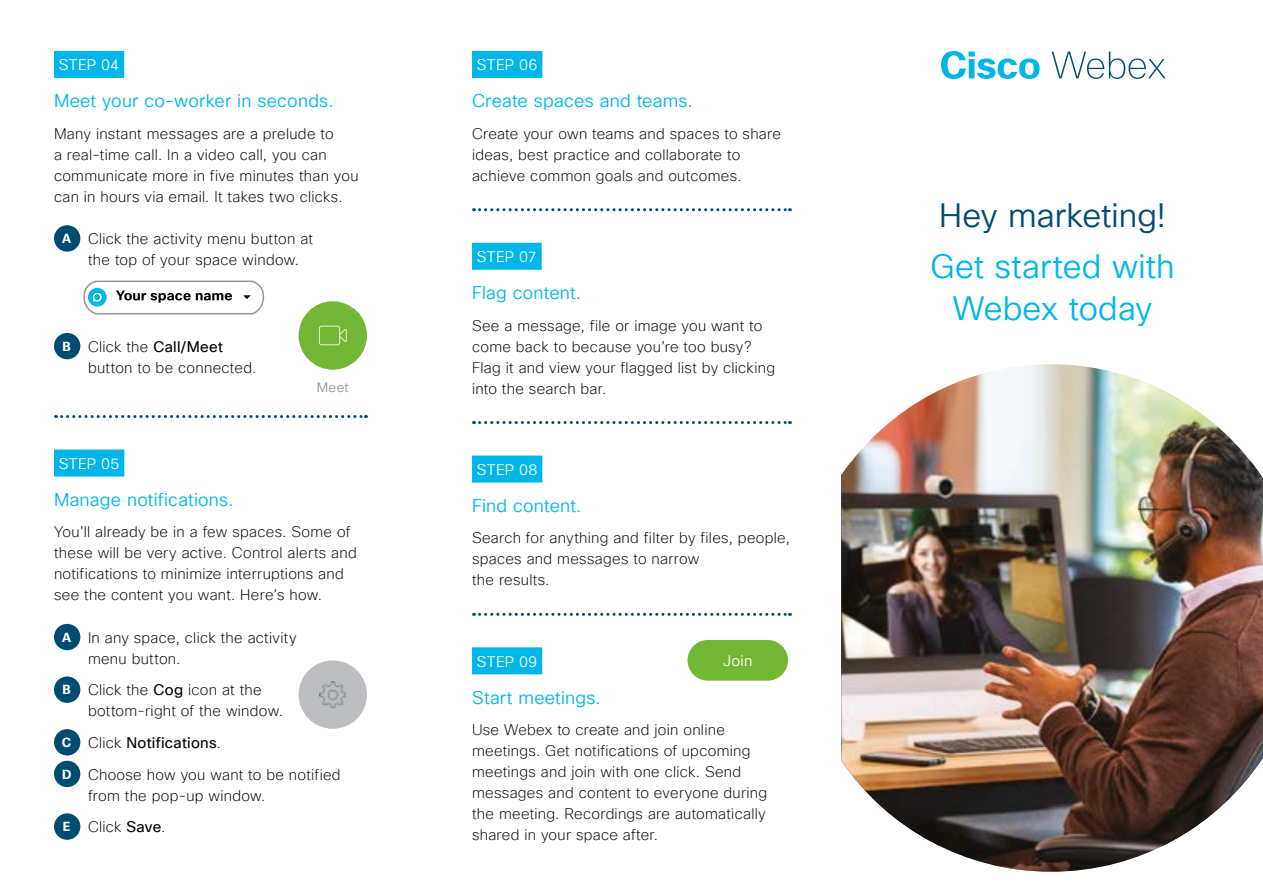
<style>
.page{position:relative;width:1263px;height:893px;background:#fff}
.page>*{position:absolute;margin:0;border:0;box-sizing:border-box;transform-origin:0 0}
.t1{font:33px/42px "Cisco Sans TT Light";letter-spacing:.005em;color:#00b6e8;text-align:center}
.t2{font:33px "Cisco Sans TT Light";letter-spacing:.005em;color:#004c70}
.t3{font:18px "Cisco Sans TT Light";letter-spacing:.01em;color:#00b6e8}
.t4{font:200 15px/21px "Cisco Sans TT";letter-spacing:.02em;color:#000}
.t5{font:15px "Cisco Sans TT Light";letter-spacing:.02em;color:#fff}
.t6{font:13.35px "Cisco Sans TT Light";color:#94969a}
.s1{font-weight:700;font-size:12.9px;color:#fff}
.s2{font-weight:400}
</style>
<div class="page">
<div style="left:472px;top:51px;width:70px;height:27px;background:#00b6e8"></div>
<svg style="left:473px;top:208px;width:317px;height:3px"></svg>
<div style="left:472px;top:243px;width:70px;height:27px;background:#00b6e8"></div>
<svg style="left:473px;top:421px;width:317px;height:3px"></svg>
<div style="left:472px;top:456px;width:70px;height:27px;background:#00b6e8"></div>
<svg style="left:473px;top:613px;width:317px;height:3px"></svg>
<div style="left:472px;top:647px;width:70px;height:27px;background:#00b6e8"></div>
<div style="left:687px;top:640px;width:101px;height:41px;background:#73b736;border-radius:20px"></div>
<img style="left:841px;top:364px;width:422px;height:508px">
<svg style="left:941px;top:51px;width:98px;height:28px"></svg>
<svg style="left:1052px;top:52px;width:113px;height:27px"></svg>
<div style="left:54px;top:51px;width:70px;height:27px;background:#00b6e8"></div>
<svg style="left:56px;top:415px;width:310px;height:3px"></svg>
<div style="left:54px;top:450px;width:70px;height:27px;background:#00b6e8"></div>
<div style="left:54px;top:225px;width:26px;height:27px;background:#004c70;border-radius:50%"></div>
<div style="left:54px;top:333px;width:26px;height:26px;background:#004c70;border-radius:50%"></div>
<div style="left:54px;top:624px;width:26px;height:26px;background:#004c70;border-radius:50%"></div>
<div style="left:54px;top:676px;width:26px;height:27px;background:#004c70;border-radius:50%"></div>
<div style="left:54px;top:729px;width:26px;height:26px;background:#004c70;border-radius:50%"></div>
<div style="left:54px;top:761px;width:26px;height:26px;background:#004c70;border-radius:50%"></div>
<div style="left:54px;top:813px;width:26px;height:27px;background:#004c70;border-radius:50%"></div>
<div style="left:299px;top:301px;width:68px;height:69px;background:#73b736;border-radius:50%"></div>
<svg style="left:319px;top:326px;width:28px;height:19px"></svg>
<div style="left:320px;top:326px;width:19px;height:18px;background:#73b736;border-radius:2px"></div>
<div style="left:299px;top:660px;width:68px;height:69px;background:#bcbec1;border-radius:34px"></div>
<img style="left:320px;top:682px;width:26px;height:26px">
<svg style="left:83px;top:280px;width:182px;height:35px"></svg>
<p class="t5" style="left:59px;top:55px;width:62px">STEP 04</p>
<p class="t3" style="left:54px;top:89px;width:281px">Meet your co-worker in seconds.</p>
<p class="t4" style="left:54px;top:124px;width:306px">Many instant messages are a prelude to<br>a real-time call. In a video call, you can communicate more in five minutes than you can in hours via email. It takes two clicks.</p>
<p class="t4" style="left:88px;top:229px;width:227px;text-indent:-26px"><span class="s1">A</span> Click the activity menu button at the top of your space window.</p>
<p class="t4" style="left:88px;top:336px;width:170px;text-indent:-26px"><span class="s1">B</span> Click the <span class="s2">Call/Meet </span>button to be connected.</p>
<p class="t6" style="left:317px;top:379px;width:33px">Meet</p>
<p class="t5" style="left:59px;top:454px;width:62px">STEP 05</p>
<p class="t3" style="left:54px;top:488px;width:181px">Manage notifications.</p>
<p class="t4" style="left:54px;top:522px;width:304px">You’ll already be in a few spaces. Some of these will be very active. Control alerts and notifications to minimize interruptions and see the content you want. Here’s how.</p>
<p class="t4" style="left:88px;top:627px;width:210px;text-indent:-26px"><span class="s1">A</span> In any space, click the activity menu button.</p>
<p class="t4" style="left:88px;top:680px;width:196px;text-indent:-26px"><span class="s1">B</span> Click the <span class="s2">Cog</span> icon at the bottom-right of the window.</p>
<p class="t4" style="left:62px;top:727px;width:280px;line-height:31.7px"><span class="s1">C</span> Click <span class="s2">Notifications</span>.<br><span class="s1">D</span> Choose how you want to be notified</p>
<p class="t4" style="left:63px;top:780px;width:204px;line-height:31.7px;text-indent:25px">from the pop-up window.<br><span class="s1">E</span> Click <span class="s2">Save</span>.</p>
<p class="t5" style="left:477px;top:55px;width:62px">STEP 06</p>
<p class="t3" style="left:472px;top:89px;width:222px">Create spaces and teams.</p>
<p class="t4" style="left:472px;top:124px;width:310px">Create your own teams and spaces to share ideas, best practice and collaborate to achieve common goals and outcomes.</p>
<p class="t5" style="left:477px;top:247px;width:61px">STEP 07</p>
<p class="t3" style="left:472px;top:281px;width:111px">Flag content.</p>
<p class="t4" style="left:472px;top:315px;width:304px">See a message, file or image you want to come back to because you’re too busy?<br>Flag it and view your flagged list by clicking into the search bar.</p>
<p class="t5" style="left:477px;top:460px;width:62px">STEP 08</p>
<p class="t3" style="left:472px;top:494px;width:111px">Find content.</p>
<p class="t4" style="left:472px;top:528px;width:319px">Search for anything and filter by files, people, spaces and messages to narrow<br>the results.</p>
<p class="t5" style="left:723px;top:651px;width:31px">Join</p>
<p class="t5" style="left:477px;top:652px;width:62px">STEP 09</p>
<p class="t3" style="left:472px;top:686px;width:130px">Start meetings.</p>
<p class="t4" style="left:472px;top:720px;width:297px">Use Webex to create and join online meetings. Get notifications of upcoming meetings and join with one click. Send messages and content to everyone during the meeting. Recordings are automatically shared in your space after.</p>
<h1 class="t2" style="left:939px;top:194px;width:228px">Hey marketing!</h1>
<h1 class="t1" style="left:930px;top:246px;width:246px">Get started with<br>Webex today</h1>
</div>
